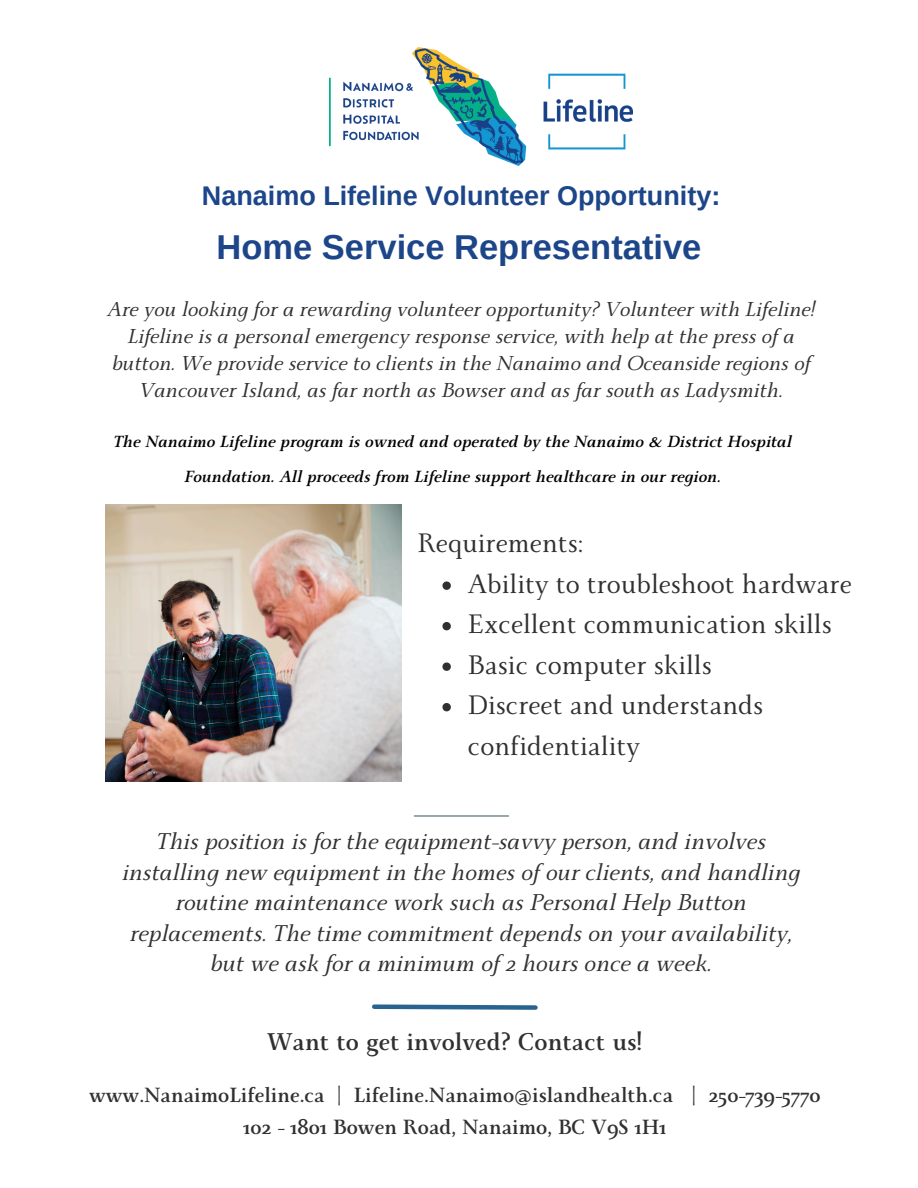
<style>
.page{position:relative;width:918px;height:1188px;background:#fff}
.page>*{position:absolute;margin:0;border:0;box-sizing:border-box;transform-origin:0 0}
.t1{font:700 34.5px "Arimo";color:#1c458a}
.t2{font:29.85px/40.5px "Monterchi Serif";color:#313030}
.t3{font:700 27px "Arimo";color:#1c458a}
.t4{font:700 27px "Monterchi Serif";color:#313030}
.t5{font:italic 25.5px/30.3px "Monterchi Serif";color:#313030;text-align:center}
.t6{font:700 22.95px/32.7px "Monterchi Serif";color:#313030;text-align:center}
.t7{font:italic 22.5px/27px "Monterchi Serif";color:#313030;text-align:center}
.t8{font:italic 700 18px/34.8px "Monterchi Serif";color:#000;text-align:center}
</style>
<div class="page">
<svg style="left:372px;top:1004px;width:166px;height:6px"></svg>
<hr style="left:414px;top:815px;width:95px;height:2px;background:#4c6570">
<img style="left:105px;top:505px;width:296px;height:276px">
<svg style="left:442px;top:581px;width:9px;height:9px"></svg>
<svg style="left:442px;top:622px;width:9px;height:8px"></svg>
<svg style="left:442px;top:662px;width:9px;height:9px"></svg>
<svg style="left:442px;top:703px;width:9px;height:8px"></svg>
<img style="left:330px;top:47px;width:303px;height:119px">
<p class="t3" style="left:202px;top:181px;width:520px">Nanaimo Lifeline Volunteer Opportunity:</p>
<h2 class="t1" style="left:216px;top:228px;width:486px">Home Service Representative</h2>
<p class="t7" style="left:108px;top:299px;width:709px">Are you looking for a rewarding volunteer opportunity? Volunteer with Lifeline!<br>Lifeline is a personal emergency response service, with help at the press of a button. We provide service to clients in the Nanaimo and Oceanside regions of Vancouver Island, as far north as Bowser and as far south as Ladysmith.</p>
<h3 class="t8" style="left:113px;top:427px;width:680px">The Nanaimo Lifeline program is owned and operated by the Nanaimo &amp; District Hospital<br>Foundation. All proceeds from Lifeline support healthcare in our region.</h3>
<h2 class="t2" style="left:417px;top:527px;width:167px">Requirements:</h2>
<h1 class="t2" style="left:468px;top:568px;width:385px">Ability to troubleshoot hardware</h1>
<h5 class="t2" style="left:468px;top:608px;width:365px">Excellent communication skills</h5>
<p class="t2" style="left:468px;top:649px;width:245px">Basic computer skills</p>
<p class="t2" style="left:468px;top:689px;width:297px">Discreet and understands confidentiality</p>
<p class="t5" style="left:122px;top:830px;width:680px">This position is for the equipment-savvy person, and involves installing new equipment in the homes of our clients, and handling routine maintenance work such as Personal Help Button replacements. The time commitment depends on your availability, but we ask for a minimum of 2 hours once a week.</p>
<p class="t4" style="left:267px;top:1029px;width:377px">Want to get involved? Contact us!</p>
<p class="t6" style="left:89px;top:1082px;width:733px">www.NanaimoLifeline.ca | Lifeline.Nanaimo@islandhealth.ca | 250-739-5770<br>102 - 1801 Bowen Road, Nanaimo, BC V9S 1H1</p>
</div>
